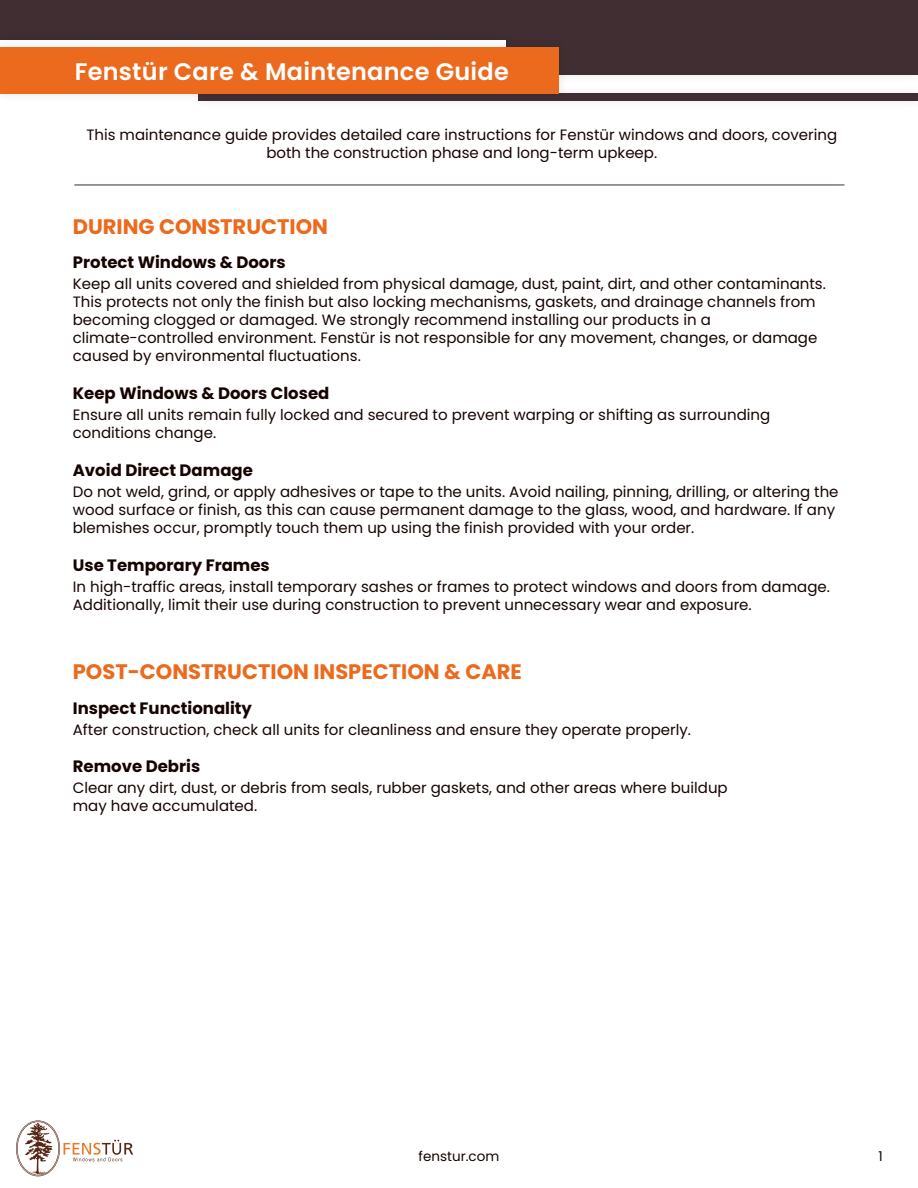
<style>
.page{position:relative;width:918px;height:1188px;background:#fff}
.page>*{position:absolute;margin:0;border:0;box-sizing:border-box;transform-origin:0 0}
.t1{font:600 24px "Poppins";letter-spacing:.01em;color:#fff}
.t2{font:700 21px "Poppins";color:#eb6a1d}
.t3{font:700 16.5px "Poppins";color:#150401}
.t4{font:15px/18px "Poppins";color:#150401}
.t5{font:13.5px "Poppins";color:#150401}
</style>
<div class="page">
<div style="left:0;top:0;width:918px;height:75px;background:#402e32"></div>
<svg style="left:16px;top:1120px;width:117px;height:56px"></svg>
<img style="left:572px;top:93px;width:346px;height:1px">
<div style="left:199px;top:94px;width:719px;height:7px;background:#402e32"></div>
<img style="left:0;top:40px;width:572px;height:62px">
<div style="left:0;top:48px;width:558px;height:46px;background:#eb6a1d"></div>
<hr style="left:74px;top:185px;width:770px;height:1px;background:#402e32">
<h1 class="t1" style="left:75px;top:58px;width:436px">Fenstür Care &amp; Maintenance Guide</h1>
<p class="t4" style="left:86px;top:126px;width:752px;text-align:center">This maintenance guide provides detailed care instructions for Fenstür windows and doors, covering both the construction phase and long-term upkeep.</p>
<h2 class="t2" style="left:73px;top:214px;width:257px">DURING CONSTRUCTION</h2>
<p class="t3" style="left:73px;top:253px;width:214px">Protect Windows &amp; Doors</p>
<p class="t4" style="left:73px;top:275px;width:755px">Keep all units covered and shielded from physical damage, dust, paint, dirt, and other contaminants.<br>This protects not only the finish but also locking mechanisms, gaskets, and drainage channels from becoming clogged or damaged. We strongly recommend installing our products in a climate-controlled environment. Fenstür is not responsible for any movement, changes, or damage caused by environmental fluctuations.</p>
<p class="t3" style="left:73px;top:384px;width:258px">Keep Windows &amp; Doors Closed</p>
<p class="t4" style="left:73px;top:406px;width:699px">Ensure all units remain fully locked and secured to prevent warping or shifting as surrounding conditions change.</p>
<p class="t3" style="left:73px;top:460px;width:182px">Avoid Direct Damage</p>
<p class="t4" style="left:73px;top:483px;width:767px">Do not weld, grind, or apply adhesives or tape to the units. Avoid nailing, pinning, drilling, or altering the wood surface or finish, as this can cause permanent damage to the glass, wood, and hardware. If any blemishes occur, promptly touch them up using the finish provided with your order.</p>
<p class="t3" style="left:73px;top:555px;width:198px">Use Temporary Frames</p>
<p class="t4" style="left:73px;top:577px;width:759px">In high-traffic areas, install temporary sashes or frames to protect windows and doors from damage.<br>Additionally, limit their use during construction to prevent unnecessary wear and exposure.</p>
<h2 class="t2" style="left:73px;top:660px;width:451px">POST-CONSTRUCTION INSPECTION &amp; CARE</h2>
<p class="t3" style="left:73px;top:698px;width:181px">Inspect Functionality</p>
<p class="t4" style="left:73px;top:720px;width:620px">After construction, check all units for cleanliness and ensure they operate properly.</p>
<p class="t3" style="left:73px;top:757px;width:129px">Remove Debris</p>
<p class="t4" style="left:73px;top:779px;width:656px">Clear any dirt, dust, or debris from seals, rubber gaskets, and other areas where buildup may have accumulated.</p>
<p class="t5" style="left:419px;top:1149px;width:82px">fenstur.com</p>
<p class="t5" style="left:879px;top:1149px;width:6px">1</p>
</div>
